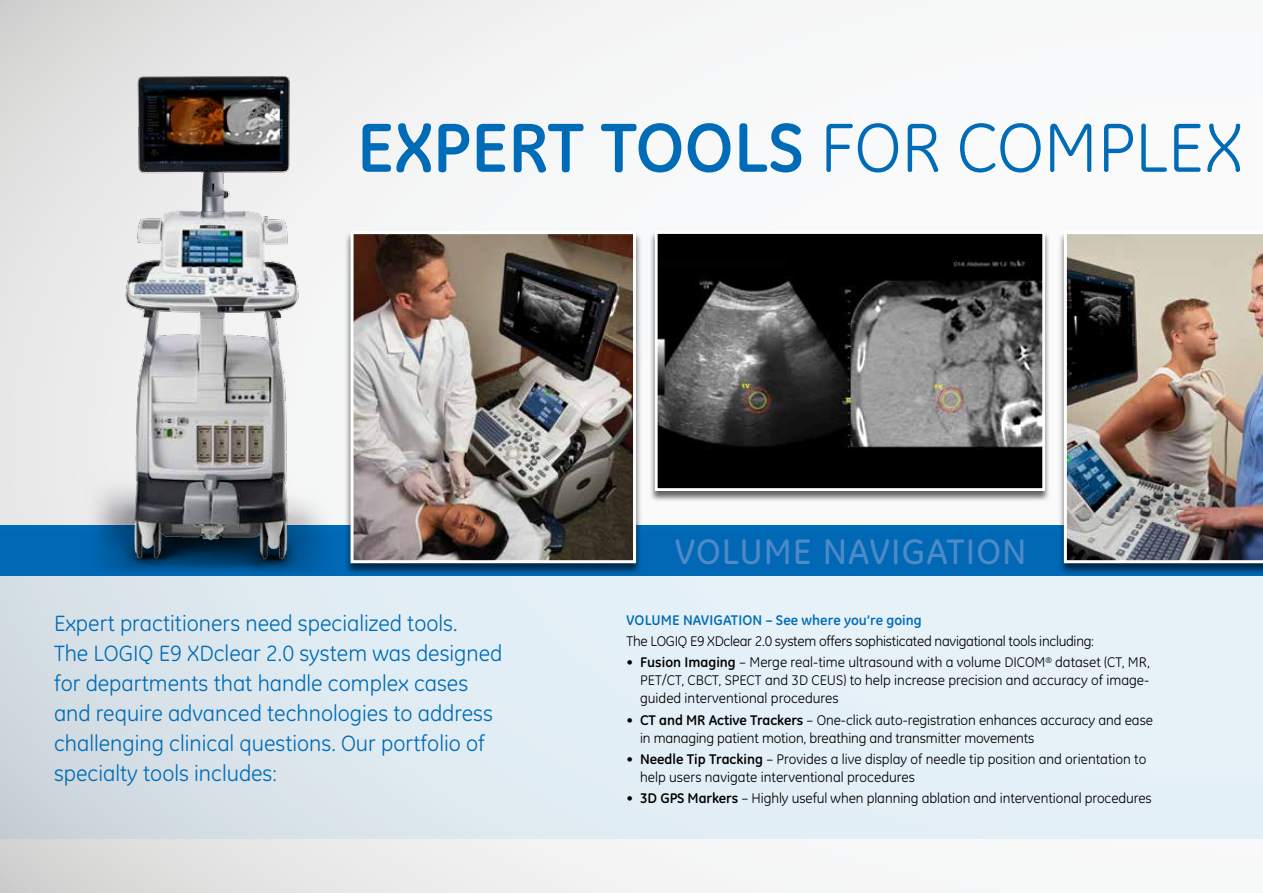
<style>
.page{position:relative;width:1263px;height:893px;background:#fff}
.page>*{position:absolute;margin:0;border:0;box-sizing:border-box;transform-origin:0 0}
.t1{font:700 70.5px "GE Inspira";color:#006cb7}
.t2{font:500 36px "GE Inspira";letter-spacing:.03em;color:#4e89c8}
.t3{font:22.5px/30px "GE Inspira";color:#006cb7}
.t4{font:14.25px/18px "GE Inspira";letter-spacing:-.005em;color:#000}
.t5{font:700 14.25px "GE Inspira";letter-spacing:.005em;color:#006cb7}
.s1{font-weight:400}
.s2{font-weight:700}
</style>
<div class="page">
<div style="left:0;top:0;width:1263px;height:893px;background:linear-gradient(to right,#e3e3e2,#fff)"></div>
<div style="left:0;top:525px;width:1263px;height:51px;background:#006cb7"></div>
<svg style="left:0;top:576px;width:1263px;height:263px;background:#e0ebf2"></svg>
<div style="left:649px;top:231px;width:401px;height:271px;background:#000;opacity:.6"></div>
<div style="left:656px;top:233px;width:388px;height:257px;background:#000"></div>
<img style="left:659px;top:260px;width:382px;height:188px">
<div style="left:655px;top:231px;width:390px;height:260px;border:3px solid #fff"></div>
<div style="left:344px;top:231px;width:298px;height:344px;background:#000;opacity:.6"></div>
<img style="left:354px;top:235px;width:278px;height:324px">
<div style="left:350px;top:231px;width:286px;height:332px;border:3px solid #fff"></div>
<div style="left:1058px;top:231px;width:205px;height:344px;background:#000;opacity:.6"></div>
<img style="left:1064px;top:231px;width:199px;height:332px">
<img style="left:80px;top:62px;width:255px;height:512px">
<h1 class="t1" style="left:357px;top:102px;width:887px">EXPERT TOOLS <span class="s1">FOR COMPLEX</span></h1>
<h2 class="t2" style="left:675px;top:531px;width:353px">VOLUME NAVIGATION</h2>
<p class="t3" style="left:54px;top:608px;width:450px">Expert practitioners need specialized tools.<br>The LOGIQ E9 XDclear 2.0 system was designed for departments that handle complex cases and require advanced technologies to address challenging clinical questions. Our portfolio of specialty tools includes:</p>
<p class="t5" style="left:627px;top:611px;width:297px">VOLUME NAVIGATION – See where you’re going</p>
<p class="t4" style="left:627px;top:632px;width:469px">The LOGIQ E9 XDclear 2.0 system offers sophisticated navigational tools including:</p>
<p class="t4" style="left:640px;top:653px;width:511px;text-align:justify;text-indent:-14px">• <span class="s2">Fusion Imaging</span> – Merge real-time ultrasound with a volume DICOM<sup>®</sup> dataset (CT, MR, PET/CT, CBCT, SPECT and 3D CEUS) to help increase precision and accuracy of image&shy;guided interventional procedures</p>
<p class="t4" style="left:640px;top:711px;width:514px;text-indent:-13px">• <span class="s2">CT and MR Active Trackers</span> – One-click auto-registration enhances accuracy and ease in managing patient motion, breathing and transmitter movements</p>
<p class="t4" style="left:640px;top:750px;width:508px;text-indent:-13px">• <span class="s2">Needle Tip Tracking</span> – Provides a live display of needle tip position and orientation to help users navigate interventional procedures</p>
<p class="t4" style="left:627px;top:789px;width:527px">• <span class="s2">3D GPS Markers</span> – Highly useful when planning ablation and interventional procedures</p>
</div>
